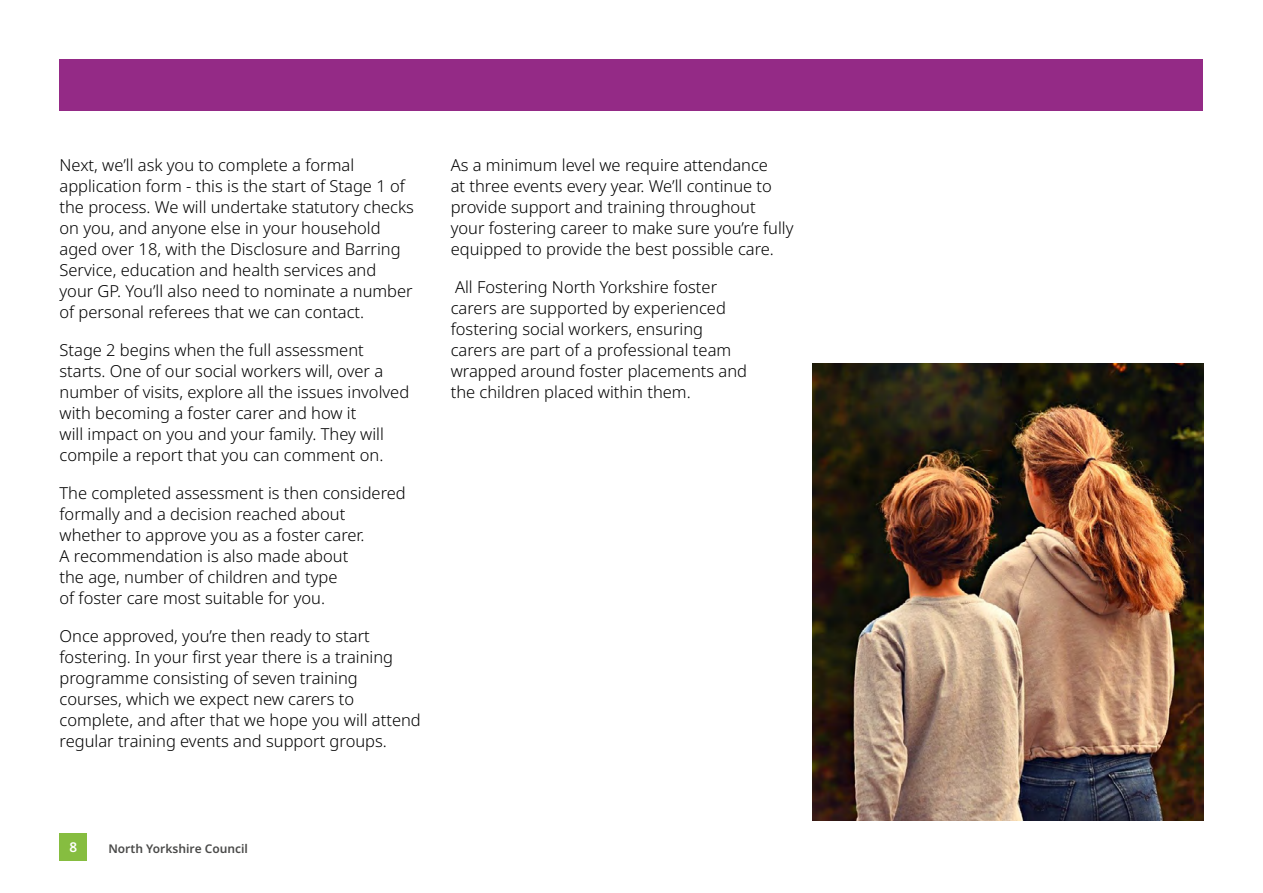
<style>
.page{position:relative;width:1263px;height:893px;background:#fff}
.page>*{position:absolute;margin:0;border:0;box-sizing:border-box;transform-origin:0 0}
.t1{font:300 16.5px/21px "Noto Sans";color:#000}
.t2{font:600 13.5px "Noto Sans";color:#fff}
.t3{font:600 12px "Noto Sans";color:#4a4a49}
</style>
<div class="page">
<div style="left:60px;top:833px;width:27px;height:28px;background:#86bd40"></div>
<div style="left:60px;top:60px;width:1143px;height:51px;background:#942a86"></div>
<img style="left:812px;top:363px;width:391px;height:458px">
<p class="t1" style="left:60px;top:155px;width:356px">Next, we’ll ask you to complete a formal application form - this is the start of Stage 1 of the process. We will undertake statutory checks on you, and anyone else in your household aged over 18, with the Disclosure and Barring Service, education and health services and your GP. You’ll also need to nominate a number of personal referees that we can contact.</p>
<p class="t1" style="left:60px;top:340px;width:351px">Stage 2 begins when the full assessment starts. One of our social workers will, over a number of visits, explore all the issues involved with becoming a foster carer and how it<br>will impact on you and your family. They will compile a report that you can comment on.</p>
<p class="t1" style="left:60px;top:483px;width:348px">The completed assessment is then considered formally and a decision reached about whether to approve you as a foster carer.<br>A recommendation is also made about<br>the age, number of children and type<br>of foster care most suitable for you.</p>
<p class="t1" style="left:60px;top:626px;width:312px">Once approved, you’re then ready to start</p>
<p class="t1" style="left:60px;top:647px;width:335px">fostering. In your first year there is a training</p>
<p class="t1" style="left:60px;top:668px;width:363px">programme consisting of seven training courses, which we expect new carers to complete, and after that we hope you will attend regular training events and support groups.</p>
<p class="t1" style="left:451px;top:155px;width:344px">As a minimum level we require attendance<br>at three events every year. We’ll continue to provide support and training throughout your fostering career to make sure you’re fully equipped to provide the best possible care.</p>
<p class="t1" style="left:451px;top:277px;width:298px">All Fostering North Yorkshire foster carers are supported by experienced fostering social workers, ensuring carers are part of a professional team wrapped around foster placements and the children placed within them.</p>
<p class="t2" style="left:69px;top:839px;width:9px">8</p>
<p class="t3" style="left:108px;top:841px;width:141px">North Yorkshire Council</p>
</div>
